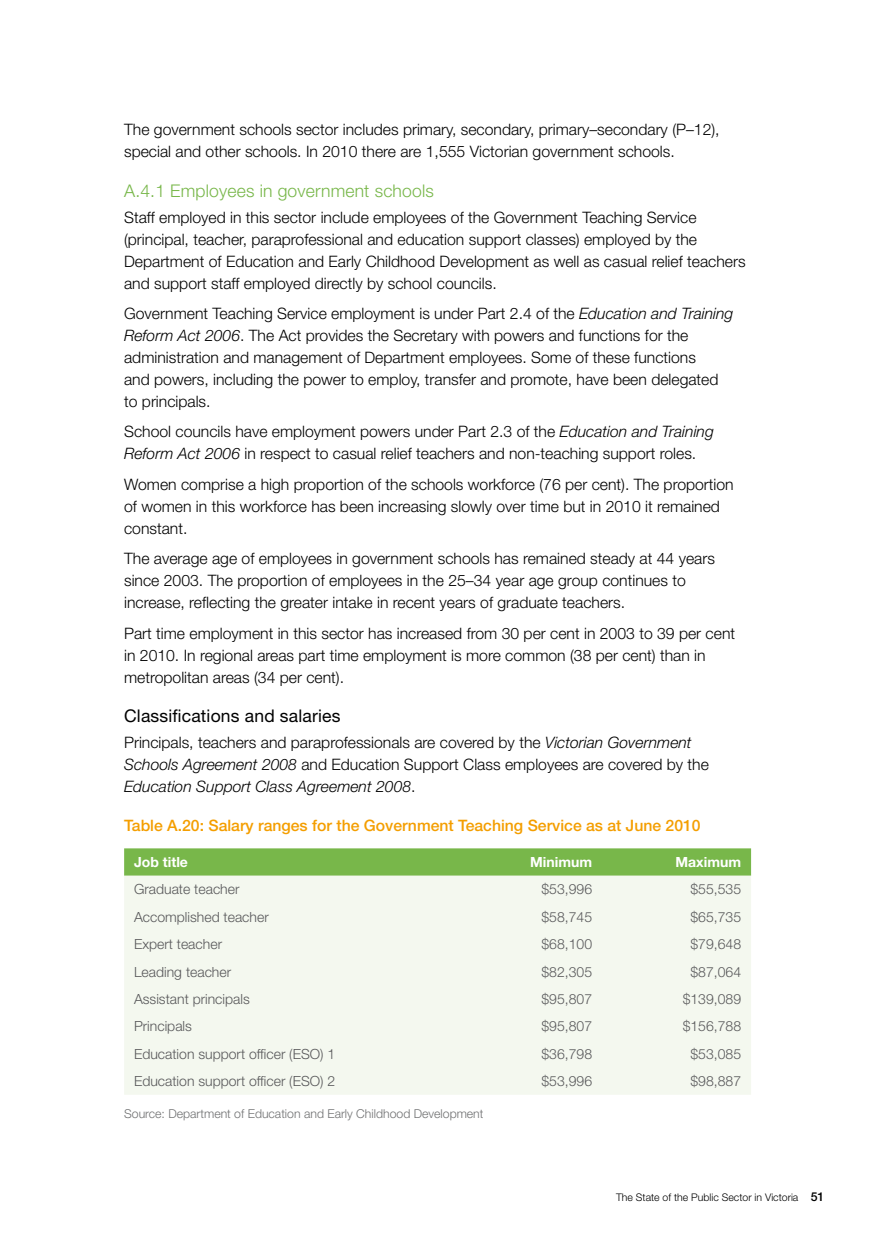
<style>
.page{position:relative;width:874px;height:1241px;background:#fff}
.page>*{position:absolute;margin:0;border:0;box-sizing:border-box;transform-origin:0 0}
.H5_2_1{font:300 17.5px "Helvetica Neue LT Std";letter-spacing:.01em;color:#78b74a}
.t1{font:17.5px "Helvetica Neue LT Std";letter-spacing:.01em;color:#000}
.Body_Text{font:300 15.75px/21.9px "Helvetica Neue LT Std";color:#000}
.Table_title{font:500 15.75px "Helvetica Neue LT Std";color:#f49e00}
.Table_Body{font:300 14px "Helvetica Neue LT Std";color:#58585a}
.Table_Body-2{font:700 14px "Helvetica Neue LT Std";color:#fff}
.Table_Figure_source{font:300 12.25px "Helvetica Neue LT Std";color:#707172}
.t2{font:300 10.5px "Helvetica Neue LT Std";color:#000}
.s1{font-style:italic}
.s2{font-weight:500;font-size:12.25px}
</style>
<div class="page">
<div style="left:124px;top:848px;width:626px;height:27px;background:#78b74a"></div>
<div style="left:124px;top:875px;width:626px;height:219px;background:#f4f8ef"></div>
<p class="Body_Text" style="left:124px;top:118px;width:596px">The government schools sector includes primary, secondary, primary–secondary (P–12), special and other schools. In 2010 there are 1,555 Victorian government schools.</p>
<p class="H5_2_1" style="left:124px;top:180px;width:311px">A.4.1 Employees in government schools</p>
<p class="Body_Text" style="left:124px;top:206px;width:622px">Staff employed in this sector include employees of the Government Teaching Service (principal, teacher, paraprofessional and education support classes) employed by the Department of Education and Early Childhood Development as well as casual relief teachers and support staff employed directly by school councils.</p>
<p class="Body_Text" style="left:124px;top:302px;width:610px">Government Teaching Service employment is under Part 2.4 of the <span class="s1">Education and Training Reform Act 2006</span>. The Act provides the Secretary with powers and functions for the administration and management of Department employees. Some of these functions<br>and powers, including the power to employ, transfer and promote, have been delegated to principals.</p>
<p class="Body_Text" style="left:124px;top:420px;width:591px">School councils have employment powers under Part 2.3 of the <span class="s1">Education and Training<br>Reform Act 2006</span> in respect to casual relief teachers and non-teaching support roles.</p>
<p class="Body_Text" style="left:124px;top:473px;width:610px">Women comprise a high proportion of the schools workforce (76 per cent). The proportion of women in this workforce has been increasing slowly over time but in 2010 it remained constant.</p>
<p class="Body_Text" style="left:124px;top:547px;width:592px">The average age of employees in government schools has remained steady at 44 years since 2003. The proportion of employees in the 25–34 year age group continues to increase, reflecting the greater intake in recent years of graduate teachers.</p>
<p class="Body_Text" style="left:124px;top:622px;width:612px">Part time employment in this sector has increased from 30 per cent in 2003 to 39 per cent in 2010. In regional areas part time employment is more common (38 per cent) than in metropolitan areas (34 per cent).</p>
<h4 class="t1" style="left:124px;top:705px;width:218px">Classifications and salaries</h4>
<p class="Body_Text" style="left:124px;top:731px;width:586px">Principals, teachers and paraprofessionals are covered by the <span class="s1">Victorian Government<br>Schools Agreement 2008</span> and Education Support Class employees are covered by the<br><span class="s1">Education Support Class Agreement 2008</span>.</p>
<p class="Table_title" style="left:124px;top:816px;width:577px">Table A.20: Salary ranges for the Government Teaching Service as at June 2010</p>
<p class="Table_Body-2" style="left:134px;top:853px;width:55px">Job title</p>
<p class="Table_Body-2" style="left:530px;top:853px;width:63px">Minimum</p>
<p class="Table_Body-2" style="left:675px;top:853px;width:67px">Maximum</p>
<p class="Table_Body" style="left:134px;top:880px;width:107px">Graduate teacher</p>
<p class="Table_Body" style="left:541px;top:880px;width:52px">$53,996</p>
<p class="Table_Body" style="left:690px;top:880px;width:52px">$55,535</p>
<p class="Table_Body" style="left:134px;top:908px;width:136px">Accomplished teacher</p>
<p class="Table_Body" style="left:541px;top:908px;width:52px">$58,745</p>
<p class="Table_Body" style="left:690px;top:908px;width:52px">$65,735</p>
<p class="Table_Body" style="left:134px;top:935px;width:89px">Expert teacher</p>
<p class="Table_Body" style="left:541px;top:935px;width:52px">$68,100</p>
<p class="Table_Body" style="left:690px;top:935px;width:52px">$79,648</p>
<p class="Table_Body" style="left:134px;top:962px;width:99px">Leading teacher</p>
<p class="Table_Body" style="left:541px;top:962px;width:52px">$82,305</p>
<p class="Table_Body" style="left:690px;top:962px;width:52px">$87,064</p>
<p class="Table_Body" style="left:134px;top:990px;width:117px">Assistant principals</p>
<p class="Table_Body" style="left:541px;top:990px;width:52px">$95,807</p>
<p class="Table_Body" style="left:682px;top:990px;width:60px">$139,089</p>
<p class="Table_Body" style="left:134px;top:1017px;width:59px">Principals</p>
<p class="Table_Body" style="left:541px;top:1017px;width:52px">$95,807</p>
<p class="Table_Body" style="left:682px;top:1017px;width:60px">$156,788</p>
<p class="Table_Body" style="left:134px;top:1044px;width:202px">Education support officer (ESO) 1</p>
<p class="Table_Body" style="left:541px;top:1044px;width:52px">$36,798</p>
<p class="Table_Body" style="left:690px;top:1044px;width:52px">$53,085</p>
<p class="Table_Body" style="left:134px;top:1072px;width:202px">Education support officer (ESO) 2</p>
<p class="Table_Body" style="left:541px;top:1072px;width:52px">$53,996</p>
<p class="Table_Body" style="left:690px;top:1072px;width:52px">$98,887</p>
<p class="Table_Figure_source" style="left:124px;top:1106px;width:360px">Source: Department of Education and Early Childhood Development</p>
<p class="t2" style="left:615px;top:1190px;width:210px">The State of the Public Sector in Victoria <span class="s2">51</span></p>
</div>
